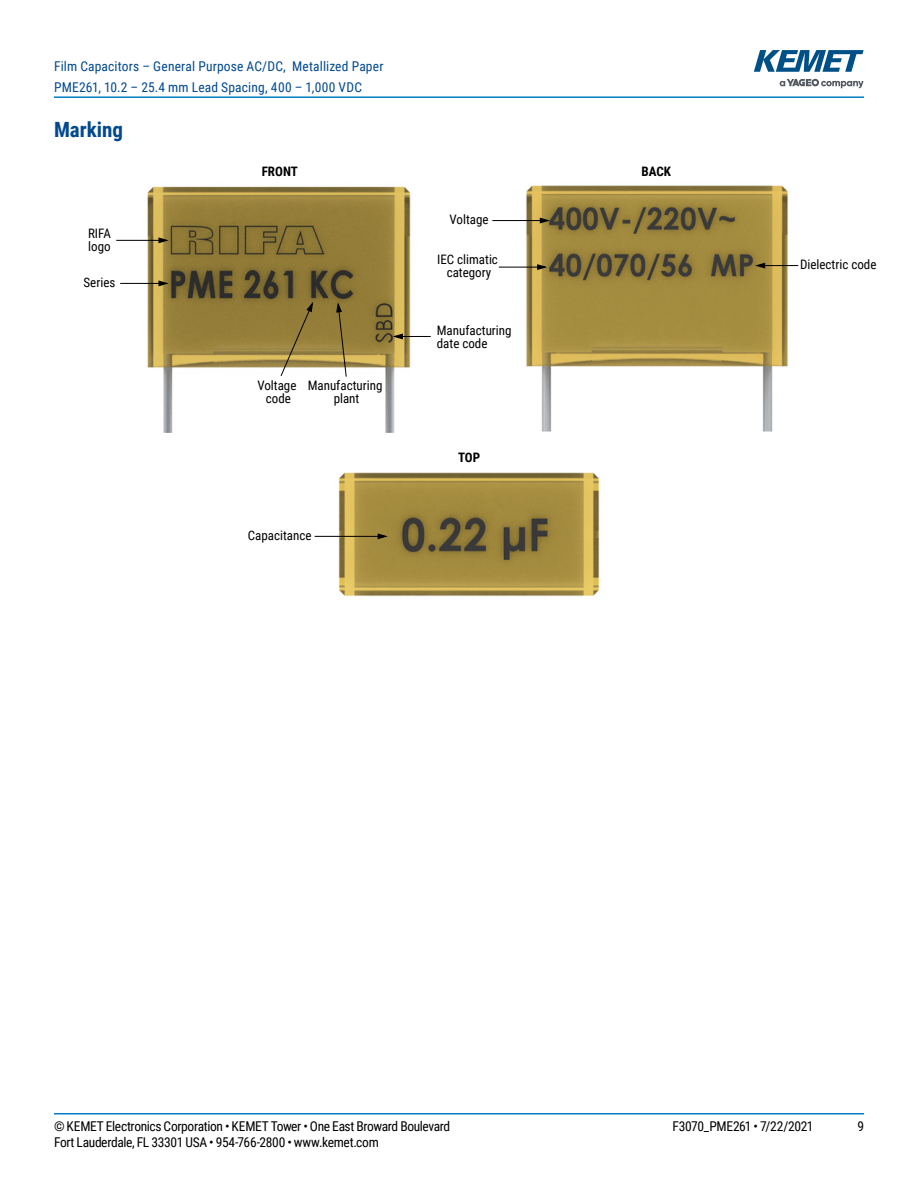
<style>
.page{position:relative;width:918px;height:1188px;background:#fff}
.page>*{position:absolute;margin:0;border:0;box-sizing:border-box;transform-origin:0 0}
.t1{font:700 21px "Roboto Condensed";color:#004990}
.t2{font:13.5px "Roboto Condensed";letter-spacing:-.025em;color:#000}
.t3{font:13.5px/21px "Roboto Condensed";letter-spacing:.015em;color:#004990}
.t4{font:13.05px/13px "Roboto Condensed";color:#000;text-align:center}
.t5{font:700 13.05px "Roboto Condensed";color:#000}
</style>
<div class="page">
<hr style="left:54px;top:1113px;width:810px;height:2px;background:#007dc3">
<hr style="left:54px;top:96px;width:810px;height:2px;background:#007dc3">
<svg style="left:780px;top:79px;width:84px;height:9px"></svg>
<svg style="left:754px;top:50px;width:110px;height:22px"></svg>
<img style="left:316px;top:432px;width:284px;height:165px">
<img style="left:116px;top:186px;width:295px;height:246px">
<img style="left:469px;top:185px;width:330px;height:258px">
<hr style="left:315px;top:536px;width:64px;height:1px;background:#000">
<svg style="left:377px;top:533px;width:13px;height:7px"></svg>
<hr style="left:492px;top:220px;width:49px;height:1px;background:#000">
<svg style="left:539px;top:217px;width:13px;height:7px"></svg>
<hr style="left:499px;top:267px;width:39px;height:1px;background:#000">
<svg style="left:536px;top:263px;width:14px;height:8px"></svg>
<hr style="left:120px;top:283px;width:39px;height:1px;background:#000">
<svg style="left:158px;top:280px;width:13px;height:7px"></svg>
<svg style="left:390px;top:333px;width:41px;height:7px"></svg>
<svg style="left:280px;top:300px;width:34px;height:77px;background:#a08d53"></svg>
<svg style="left:335px;top:300px;width:12px;height:78px"></svg>
<hr style="left:116px;top:240px;width:43px;height:1px;background:#000">
<svg style="left:158px;top:237px;width:13px;height:7px"></svg>
<hr style="left:764px;top:265px;width:34px;height:1px;background:#000">
<svg style="left:753px;top:262px;width:13px;height:7px"></svg>
<p class="t3" style="left:54px;top:55px;width:331px">Film Capacitors – General Purpose AC/DC, Metallized Paper<br>PME261, 10.2 – 25.4 mm Lead Spacing, 400 – 1,000 VDC</p>
<h1 class="t1" style="left:54px;top:115px;width:71px">Marking</h1>
<p class="t5" style="left:262px;top:162px;width:38px">FRONT</p>
<p class="t5" style="left:642px;top:162px;width:31px">BACK</p>
<p class="t4" style="left:88px;top:226px;width:24px;text-align:left">RIFA logo</p>
<p class="t4" style="left:84px;top:275px;width:33px">Series</p>
<p class="t4" style="left:257px;top:378px;width:41px">Voltage code</p>
<p class="t4" style="left:308px;top:378px;width:76px">Manufacturing plant</p>
<p class="t4" style="left:248px;top:528px;width:65px">Capacitance</p>
<p class="t4" style="left:450px;top:212px;width:41px">Voltage</p>
<p class="t4" style="left:437px;top:252px;width:62px">IEC climatic category</p>
<p class="t4" style="left:437px;top:323px;width:76px;text-align:left">Manufacturing date code</p>
<p class="t5" style="left:458px;top:448px;width:24px">TOP</p>
<p class="t4" style="left:800px;top:258px;width:78px">Dielectric code</p>
<p class="t2" style="left:54px;top:1116px;width:398px">© KEMET Electronics Corporation • KEMET Tower • One East Broward Boulevard</p>
<p class="t2" style="left:672px;top:1116px;width:143px">F3070_PME261 • 7/22/2021</p>
<p class="t2" style="left:857px;top:1116px;width:8px">9</p>
<p class="t2" style="left:54px;top:1133px;width:326px">Fort Lauderdale, FL 33301 USA • 954-766-2800 • www.kemet.com</p>
</div>
